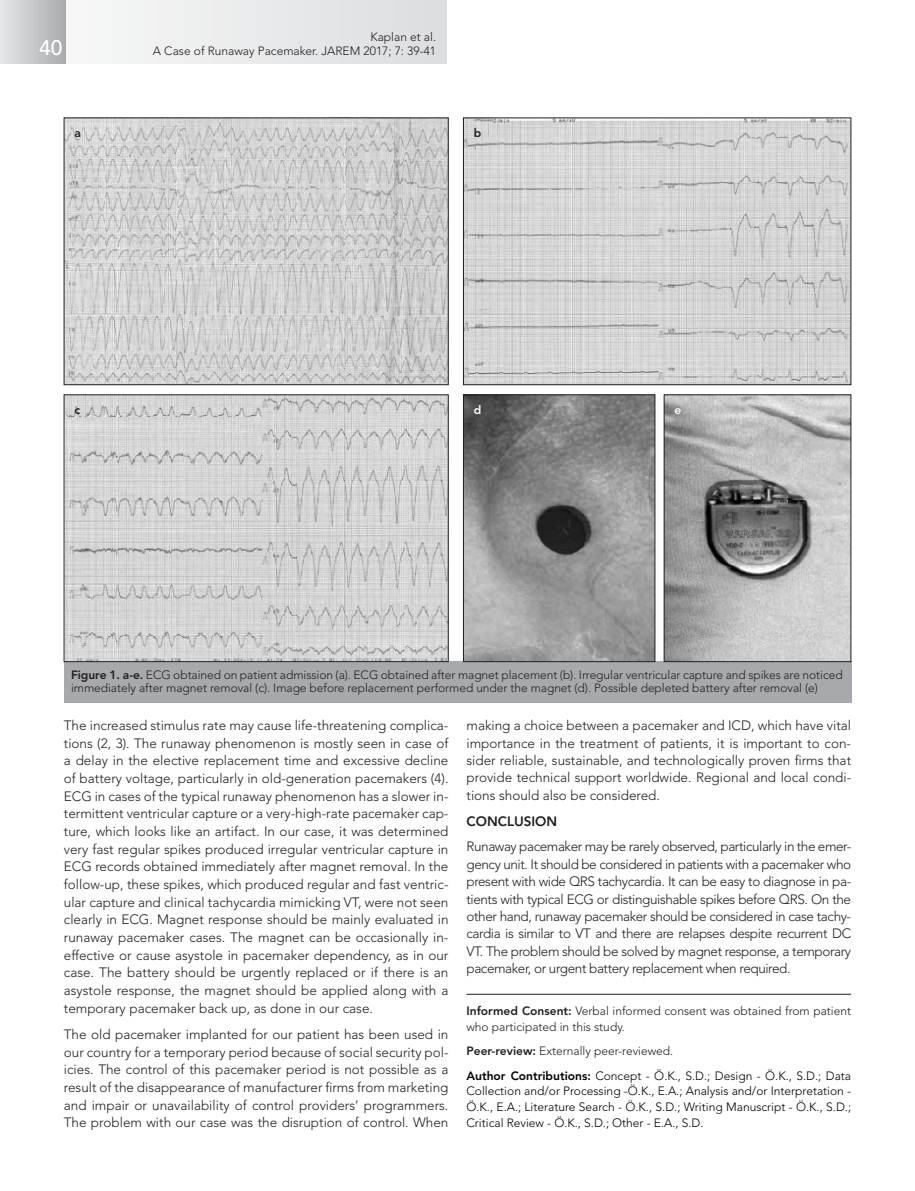
<style>
.page{position:relative;width:915px;height:1191px;background:#fff}
.page>*{position:absolute;margin:0;border:0;box-sizing:border-box;transform-origin:0 0}
.t1{font:500 21px "Avenir LT Std";color:#fff}
.t2{font:300 13.5px/17.7px "Avenir LT Std";color:#231f20;text-align:justify}
.t3{font:800 13.5px "Avenir LT Std";color:#231f20}
.t4{font:300 12px/15.9px "Avenir LT Std";letter-spacing:-.005em;color:#231f20}
.t5{font:300 12px/15.9px "Avenir LT Std";color:#000}
.t6{font:800 12px "Avenir LT Std";color:#231f20}
.t7{font:800 12px "Avenir LT Std";color:#fff}
.s1{font-weight:800}
.s2{font-weight:800;color:#231f20}
.s3{color:#231f20}
</style>
<div class="page">
<hr style="left:466px;top:994px;width:384px;height:1px;background:#231f20">
<img style="left:66px;top:120px;width:380px;height:263px">
<div style="left:64px;top:662px;width:786px;height:41px;background:#a7a9ac"></div>
<img style="left:465px;top:120px;width:383px;height:263px">
<div style="left:463px;top:118px;width:387px;height:267px;border:1px solid #231f20"></div>
<img style="left:665px;top:396px;width:183px;height:264px">
<div style="left:663px;top:394px;width:187px;height:268px;border:1px solid #231f20"></div>
<img style="left:465px;top:396px;width:188px;height:264px">
<div style="left:463px;top:394px;width:192px;height:268px;border:1px solid #231f20"></div>
<img style="left:66px;top:396px;width:380px;height:264px">
<div style="left:64px;top:394px;width:384px;height:268px;border:1px solid #231f20"></div>
<div style="left:3px;top:0;width:443px;height:64px;background:linear-gradient(to bottom,#e9eaeb,#e9eaeb)"></div>
<div style="left:0;top:0;width:65px;height:64px;background:linear-gradient(to right,#e7e8e9,#a9abae)"></div>
<h1 class="t1" style="left:39px;top:35px;width:25px">40</h1>
<p class="t4" style="left:153px;top:29px;width:285px;line-height:14.4px;text-align:right">Kaplan et al.<br>A Case of Runaway Pacemaker. JAREM 2017; 7: 39-41</p>
<p class="t6" style="left:74px;top:126px;width:8px">a</p>
<p class="t6" style="left:473px;top:126px;width:9px">b</p>
<p class="t6" style="left:74px;top:403px;width:7px">c</p>
<p class="t7" style="left:473px;top:403px;width:9px">d</p>
<p class="t7" style="left:674px;top:403px;width:8px">e</p>
<p class="t4" style="left:71px;top:668px;width:772px;line-height:13.5px"><span class="s1">Figure 1. a-e.</span> ECG obtained on patient admission (a). ECG obtained after magnet placement (b). Irregular ventricular capture and spikes are noticed immediately after magnet removal (c). Image before replacement performed under the magnet (d). Possible depleted battery after removal (e)</p>
<p class="t2" style="left:64px;top:716px;width:386px">The increased stimulus rate may cause life-threatening complica&shy;tions (2, 3). The runaway phenomenon is mostly seen in case of a delay in the elective replacement time and excessive decline of battery voltage, particularly in old-generation pacemakers (4).<br>ECG in cases of the typical runaway phenomenon has a slower in&shy;termittent ventricular capture or a very-high-rate pacemaker cap&shy;ture, which looks like an artifact. In our case, it was determined very fast regular spikes produced irregular ventricular capture in ECG records obtained immediately after magnet removal. In the follow-up, these spikes, which produced regular and fast ventric&shy;ular capture and clinical tachycardia mimicking VT, were not seen clearly in ECG. Magnet response should be mainly evaluated in runaway pacemaker cases. The magnet can be occasionally in&shy;effective or cause asystole in pacemaker dependency, as in our case. The battery should be urgently replaced or if there is an asystole response, the magnet should be applied along with a temporary pacemaker back up, as done in our case.</p>
<p class="t2" style="left:64px;top:1025px;width:386px">The old pacemaker implanted for our patient has been used in our country for a temporary period because of social security pol&shy;icies. The control of this pacemaker period is not possible as a result of the disappearance of manufacturer firms from marketing and impair or unavailability of control providers’ programmers.<br>The problem with our case was the disruption of control. When</p>
<p class="t2" style="left:466px;top:717px;width:386px">making a choice between a pacemaker and ICD, which have vital importance in the treatment of patients, it is important to con&shy;sider reliable, sustainable, and technologically proven firms that provide technical support worldwide. Regional and local condi&shy;tions should also be considered.</p>
<p class="t3" style="left:466px;top:812px;width:92px">CONCLUSION</p>
<p class="t2" style="left:466px;top:838px;width:386px">Runaway pacemaker may be rarely observed, particularly in the emer&shy;gency unit. It should be considered in patients with a pacemaker who present with wide QRS tachycardia. It can be easy to diagnose in pa&shy;tients with typical ECG or distinguishable spikes before QRS. On the other hand, runaway pacemaker should be considered in case tachy&shy;cardia is similar to VT and there are relapses despite recurrent DC VT. The problem should be solved by magnet response, a temporary pacemaker, or urgent battery replacement when required.</p>
<p class="t4" style="left:466px;top:1002px;width:386px"><span class="s1">Informed Consent:</span> Verbal informed consent was obtained from patient who participated in this study.</p>
<p class="t5" style="left:466px;top:1038px;width:386px;line-height:24.5px"><span class="s2">Peer-review:</span> <span class="s3">Externally peer-reviewed.<br></span><span class="s1">Author Contributions:</span> Concept - Ö.K., S.D.; Design - Ö.K., S.D.; Data</p>
<p class="t5" style="left:466px;top:1083px;width:386px;text-align:justify">Collection and/or Processing -Ö.K., E.A.; Analysis and/or Interpretation - Ö.K., E.A.; Literature Search - Ö.K., S.D.; Writing Manuscript - Ö.K., S.D.; Critical Review - Ö.K., S.D.; Other - E.A., S.D.</p>
</div>
